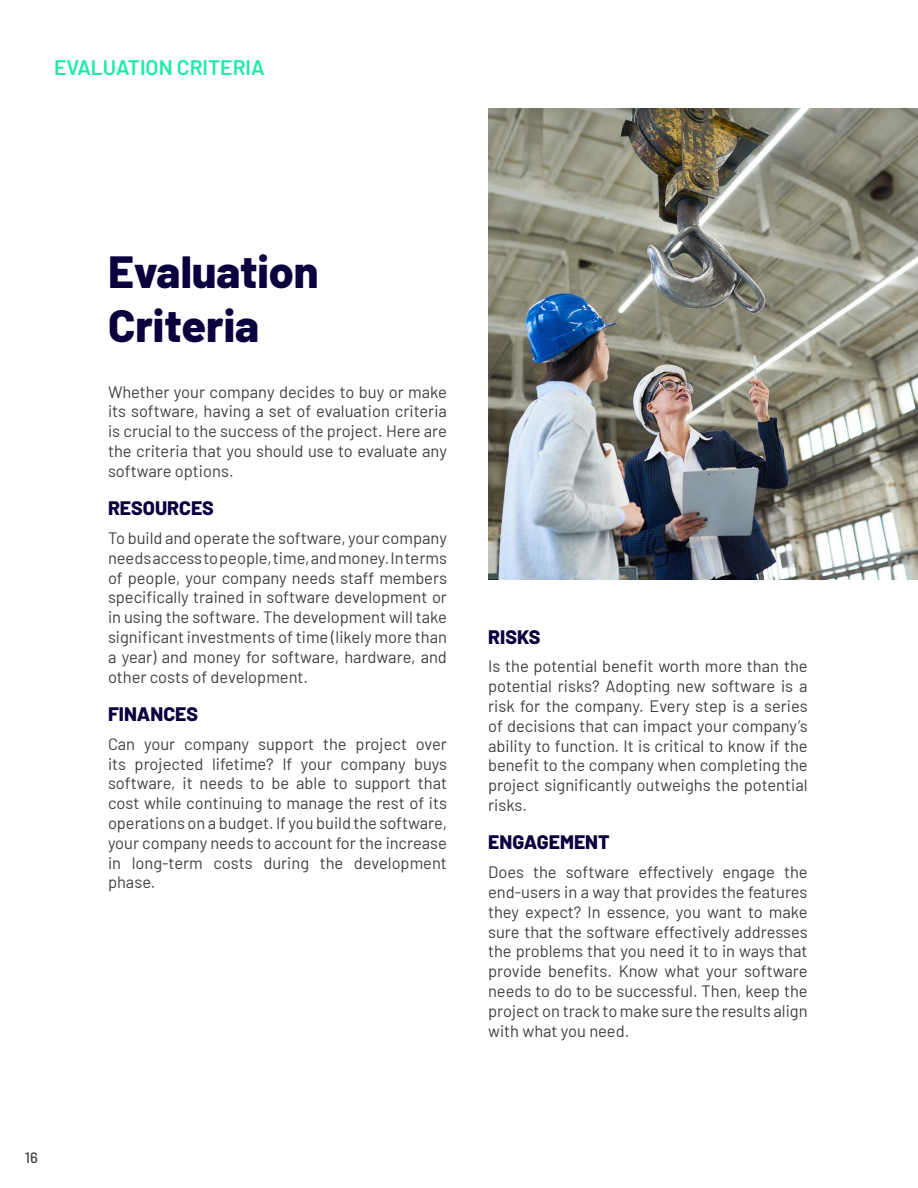
<style>
.page{position:relative;width:918px;height:1188px;background:#fff}
.page>*{position:absolute;margin:0;border:0;box-sizing:border-box;transform-origin:0 0}
.t1{font:800 45px/54px "Barlow";color:#09003d}
.t2{font:600 21px "Barlow";color:#1aeba8}
.t3{font:800 19.5px "Barlow";color:#09003d}
.t4{font:16.5px/19.8px "Barlow";color:#404040;text-align:justify}
.t5{font:500 15px "Barlow";color:#404040}
</style>
<div class="page">
<img style="left:488px;top:108px;width:430px;height:472px">
<p class="t2" style="left:54px;top:52px;width:212px">EVALUATION CRITERIA</p>
<p class="t5" style="left:25px;top:1147px;width:15px">16</p>
<h1 class="t1" style="left:108px;top:241px;width:212px">Evaluation<br>Criteria</h1>
<p class="t4" style="left:108px;top:380px;width:341px">Whether your company decides to buy or make its software, having a set of evaluation criteria is crucial to the success of the project. Here are the criteria that you should use to evaluate any software options.</p>
<p class="t3" style="left:108px;top:494px;width:107px">RESOURCES</p>
<p class="t4" style="left:108px;top:527px;width:341px">To build and operate the software, your company needs access to people, time, and money. In terms of people, your company needs staff members specifically trained in software development or in using the software. The development will take significant investments of time (likely more than a year) and money for software, hardware, and other costs of development.</p>
<p class="t3" style="left:108px;top:699px;width:92px">FINANCES</p>
<p class="t4" style="left:108px;top:733px;width:341px">Can your company support the project over its projected lifetime? If your company buys software, it needs to be able to support that cost while continuing to manage the rest of its operations on a budget. If you build the software, your company needs to account for the increase in long-term costs during the development phase.</p>
<p class="t3" style="left:488px;top:622px;width:54px">RISKS</p>
<p class="t4" style="left:488px;top:655px;width:321px">Is the potential benefit worth more than the potential risks? Adopting new software is a risk for the company. Every step is a series of decisions that can impact your company’s ability to function. It is critical to know if the benefit to the company when completing the project significantly outweighs the potential risks.</p>
<p class="t3" style="left:488px;top:828px;width:123px">ENGAGEMENT</p>
<p class="t4" style="left:488px;top:861px;width:321px">Does the software effectively engage the end-users in a way that provides the features they expect? In essence, you want to make sure that the software effectively addresses the problems that you need it to in ways that provide benefits. Know what your software needs to do to be successful. Then, keep the project on track to make sure the results align with what you need.</p>
</div>
